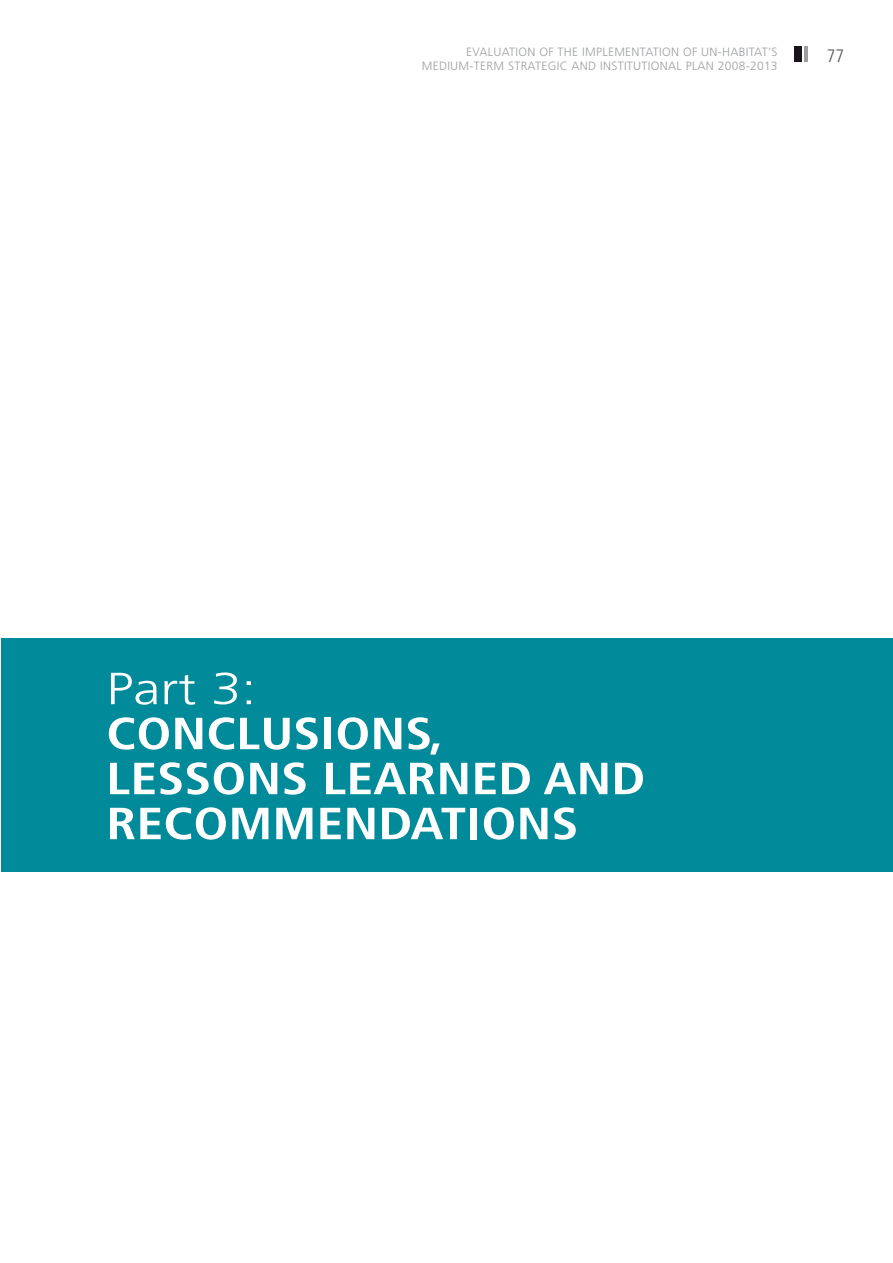
<style>
.page{position:relative;width:893px;height:1263px;background:#fff}
.page>*{position:absolute;margin:0;border:0;box-sizing:border-box;transform-origin:0 0}
.t1{font:700 condensed 45px/45px "Frutiger LT Std";color:#fff;scale:1.2 1}
.t2{font:300 45px "Frutiger LT Std";color:#fff;scale:1.2 1}
.t3{font:300 condensed 18px "Frutiger LT Std";color:#555658}
.t4{font:300 12px/14.4px "Frutiger LT Std";letter-spacing:.025em;color:#9c9ea0;text-align:right}
</style>
<div class="page">
<div style="left:795px;top:47px;width:7px;height:15px;background:#181419"></div>
<hr style="left:804px;top:47px;width:4px;height:15px;background:#9c9ea0">
<div style="left:1px;top:638px;width:892px;height:234px;background:#008a9a"></div>
<p class="t4" style="left:422px;top:45px;width:357px">EVALUATION OF THE IMPLEMENTATION OF UN-HABITAT’S<br>ME DIUM-TE RM STRATEGIC AND INSTITUTIONAL PLAN 2008-2013</p>
<h2 class="t3" style="left:827px;top:46px;width:19px">77</h2>
<h1 class="t2" style="left:106px;top:663px;width:127px">PART 3:</h1>
<h1 class="t1" style="left:106px;top:711px;width:446px">CONCLUSIONS,<br>LESSONS LEARNED AND<br>RECOMMENDATIONS</h1>
</div>
